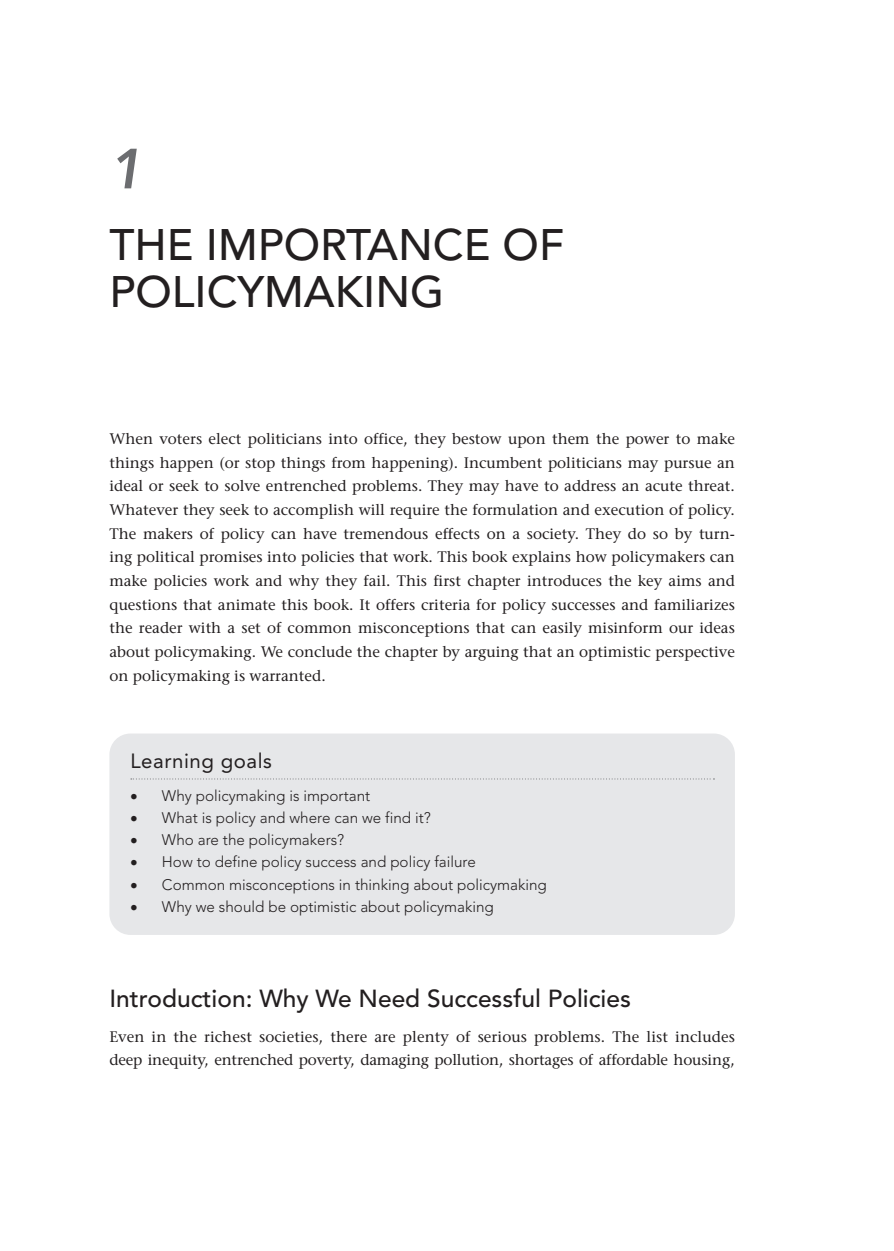
<style>
.page{position:relative;width:894px;height:1251px;background:#fff}
.page>*{position:absolute;margin:0;border:0;box-sizing:border-box;transform-origin:0 0}
.CH_NU{font:italic 800 56px "Avenir LT Std";color:#6c6d70}
.CH_TI{font:500 43.75px/47.2px "Avenir LT Std";color:#231f20}
.t1{font:500 24.5px "Avenir LT Std";color:#231f20}
.BX1_TI{font:20.47px "Avenir LT Std";letter-spacing:.025em;color:#231f20}
.TEXT{font:500 15.22px/23.6px "Stone Serif Std";color:#231f20;text-align:justify}
.t2{font:300 15.22px "Avenir LT Std";color:#231f20}
</style>
<div class="page">
<div style="left:109px;top:733px;width:625px;height:202px;background:#e6e7e9;border-radius:21px"></div>
<svg style="left:131px;top:778px;width:583px;height:1px"></svg>
<p class="CH_NU" style="left:109px;top:136px;width:35px">1</p>
<p class="CH_TI" style="left:109px;top:222px;width:456px">THE IMPORTANCE OF<br>POLICYMAKING</p>
<p class="TEXT" style="left:109px;top:427px;width:627px">When voters elect politicians into office, they bestow upon them the power to make things happen (or stop things from happening). Incumbent politicians may pursue an ideal or seek to solve entrenched problems. They may have to address an acute threat.<br>Whatever they seek to accomplish will require the formulation and execution of policy.<br>The makers of policy can have tremendous effects on a society. They do so by turn&shy;ing political promises into policies that work. This book explains how policymakers can make policies work and why they fail. This first chapter introduces the key aims and questions that animate this book. It offers criteria for policy successes and familiarizes the reader with a set of common misconceptions that can easily misinform our ideas about policymaking. We conclude the chapter by arguing that an optimistic perspective on policymaking is warranted.</p>
<p class="BX1_TI" style="left:130px;top:749px;width:143px">Learning goals</p>
<p class="t2" style="left:130px;top:786px;width:241px">• Why policymaking is important</p>
<p class="t2" style="left:130px;top:808px;width:302px">• What is policy and where can we find it?</p>
<p class="t2" style="left:130px;top:831px;width:215px">• Who are the policymakers?</p>
<p class="t2" style="left:130px;top:853px;width:347px">• How to define policy success and policy failure</p>
<p class="t2" style="left:130px;top:875px;width:418px">• Common misconceptions in thinking about policymaking</p>
<p class="t2" style="left:130px;top:897px;width:365px">• Why we should be optimistic about policymaking</p>
<h1 class="t1" style="left:109px;top:984px;width:523px">Introduction: Why We Need Successful Policies</h1>
<p class="TEXT" style="left:109px;top:1024px;width:627px">Even in the richest societies, there are plenty of serious problems. The list includes deep inequity, entrenched poverty, damaging pollution, shortages of affordable housing,</p>
</div>
